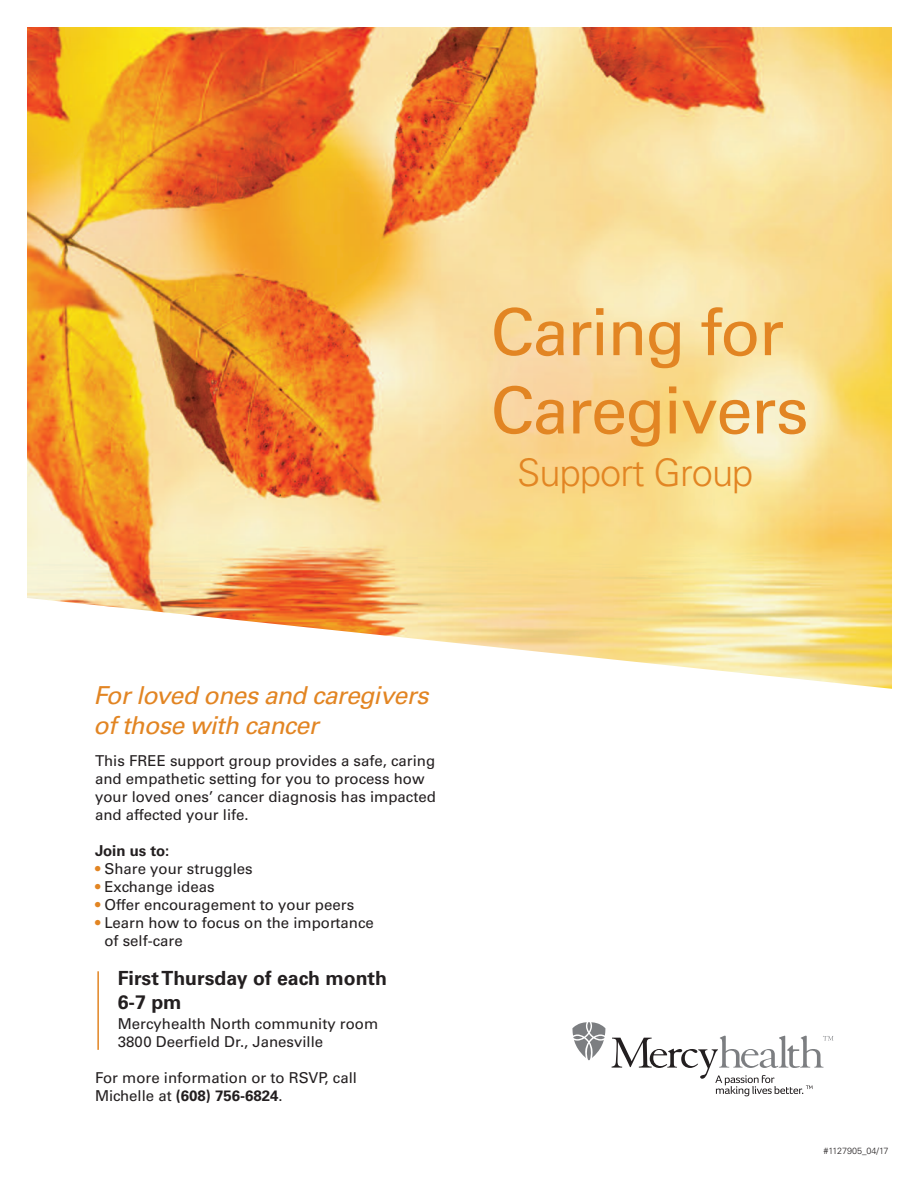
<style>
.page{position:relative;width:918px;height:1188px;background:#fff}
.page>*{position:absolute;margin:0;border:0;box-sizing:border-box;transform-origin:0 0}
.t1{font:65.25px/78.3px "Univers LT Std";letter-spacing:-.025em;color:#e28523}
.t2{font:300 38.1px "Univers LT Std";letter-spacing:-.025em;color:#e28523}
.t3{font:italic 24.75px/29.7px "Univers LT Std";letter-spacing:-.025em;color:#e28523}
.t4{font:700 19.5px/23.4px "Univers LT Std";color:#231f20}
.t5{font:15px/18px "Univers LT Std";color:#231f20}
.t6{font:700 15px "Univers LT Std";color:#231f20}
.t7{font:300 9px "Univers LT Std";color:#231f20}
.s1{color:#e28523}
.s2{font-weight:700}
</style>
<div class="page">
<img style="left:27px;top:27px;width:864px;height:565px">
<svg style="left:27px;top:592px;width:865px;height:97px"></svg>
<svg style="left:572px;top:1022px;width:33px;height:38px"></svg>
<svg style="left:612px;top:1036px;width:222px;height:60px"></svg>
<hr style="left:97px;top:971px;width:2px;height:79px;background:#e28523">
<h1 class="t1" style="left:491px;top:299px;width:319px">Caring for<br>Caregivers</h1>
<h2 class="t2" style="left:517px;top:459px;width:238px">Support Group</h2>
<h3 class="t3" style="left:94px;top:683px;width:336px">For loved ones and caregivers of those with cancer</h3>
<p class="t5" style="left:95px;top:753px;width:342px">This FREE support group provides a safe, caring and empathetic setting for you to process how your loved ones’ cancer diagnosis has impacted and affected your life.</p>
<p class="t6" style="left:95px;top:845px;width:76px">Join us to:</p>
<p class="t5" style="left:95px;top:861px;width:159px"><span class="s1">•</span> Share your struggles</p>
<p class="t5" style="left:95px;top:879px;width:121px"><span class="s1">•</span> Exchange ideas</p>
<p class="t5" style="left:95px;top:897px;width:261px"><span class="s1">•</span> Offer encouragement to your peers</p>
<p class="t5" style="left:104px;top:915px;width:271px;text-indent:-9px"><span class="s1">•</span> Learn how to focus on the importance of self-care</p>
<h3 class="t4" style="left:118px;top:969px;width:271px">FirstThursday of each month<br>6-7 pm</h3>
<p class="t5" style="left:118px;top:1016px;width:262px">Mercyhealth North community room<br>3800 Deerfield Dr., Janesville</p>
<p class="t5" style="left:95px;top:1070px;width:264px">For more information or to RSVP, call<br>Michelle at <span class="s2">(608) 756-6824</span>.</p>
<p class="t7" style="left:824px;top:1147px;width:66px">#1127905_04/17</p>
</div>
